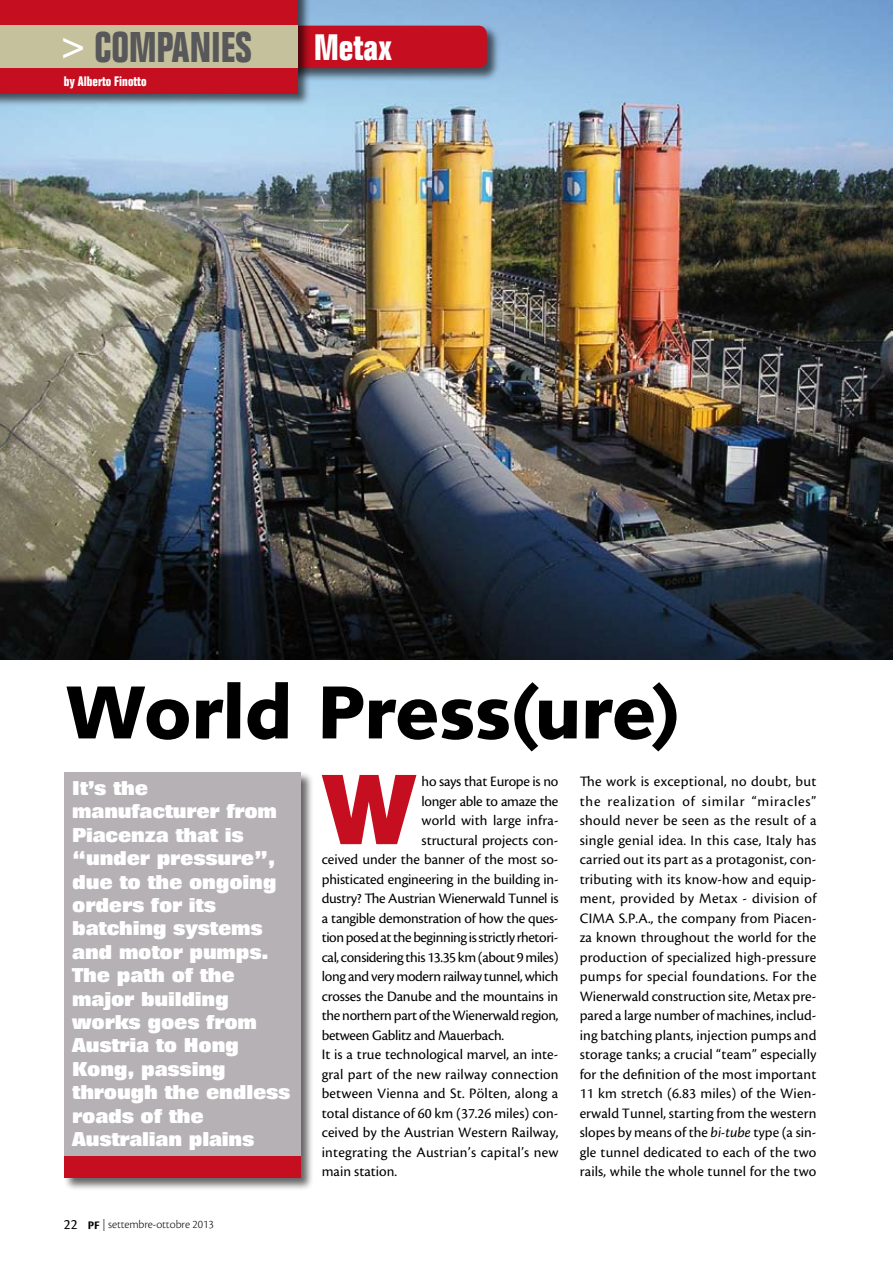
<style>
.page{position:relative;width:893px;height:1263px;background:#fff}
.page>*{position:absolute;margin:0;border:0;box-sizing:border-box;transform-origin:0 0}
.t1{font:900 96.9px "Helvetica Neue LT Std";color:#c50e1f}
.t2{font:900 75px "Syntax LT Std";letter-spacing:-.005em;color:#000}
.t3{font:700 condensed 42px "Folio Std";color:#58585a;scale:.95 1}
.t4{font:700 condensed 36px "Folio Std";color:#fff}
.t5{font:800 19.5px/23.4px "Folio Std";letter-spacing:-.01em;color:#fff}
.t6{font:15px/19.5px "Cronos Pro";letter-spacing:-.01em;color:#000;text-align:justify}
.t7{font:15px "Cronos Pro";letter-spacing:.015em;color:#000}
.t8{font:15px "Cronos Pro";letter-spacing:.01em;color:#000}
.t9{font:15px "Cronos Pro";letter-spacing:-.03em;color:#000}
.t10{font:700 condensed 13.5px "Folio Std";color:#fff}
.t11{font:300 12px "Cronos Pro";letter-spacing:-.005em;color:#000}
.s1{font-family:"Helvetica Neue LT Std";font-weight:500;font-size:39px;color:#fff}
.s2{font-weight:400;font-size:15px}
.s3{font-weight:700}
.s4{font-style:italic}
</style>
<div class="page">
<img style="left:0;top:0;width:893px;height:659px">
<div style="left:63px;top:771px;width:251px;height:421px;background:#000;opacity:.6"></div>
<div style="left:64px;top:772px;width:236px;height:406px;background:#b5b1b4"></div>
<div style="left:64px;top:1157px;width:236px;height:21px;background:#c50e1f"></div>
<div style="left:0;top:25px;width:500px;height:57px;background:#000;opacity:.6"></div>
<div style="left:311px;top:26px;width:176px;height:42px;background:#c50e1f"></div>
<div style="left:0;top:0;width:311px;height:107px;background:#000;opacity:.6"></div>
<div style="left:0;top:0;width:298px;height:94px;background:#c50e1f"></div>
<div style="left:0;top:26px;width:298px;height:42px;background:#c6c19d"></div>
<h3 class="t3" style="left:62px;top:24px;width:202px"><span class="s1">&gt;</span> Companies</h3>
<p class="t10" style="left:64px;top:73px;width:84px">by Alberto Finotto</p>
<h3 class="t4" style="left:314px;top:27px;width:79px">Metax</h3>
<h2 class="t2" style="left:65px;top:668px;width:617px">World Press(ure)</h2>
<p class="t5" style="left:72px;top:777px;width:220px">It’s the manufacturer from<br>Piacenza that is “under pressure”, due to the ongoing orders for its batching systems and motor pumps.<br>The path of the major building works goes from<br>Austria to Hong<br>Kong, passing through the endless roads of the<br>Australian plains</p>
<h1 class="t1" style="left:322px;top:752px;width:95px">W</h1>
<p class="t6" style="left:422px;top:772px;width:138px">ho says that Europe is no</p>
<p class="t6" style="left:422px;top:791px;width:138px">longer able to amaze the</p>
<p class="t8" style="left:422px;top:812px;width:138px">world with large infra-</p>
<p class="t6" style="left:422px;top:830px;width:138px">structural projects con-</p>
<p class="t6" style="left:322px;top:850px;width:238px">ceived under the banner of the most so-</p>
<p class="t6" style="left:322px;top:869px;width:238px">phisticated engineering in the building in-</p>
<p class="t6" style="left:322px;top:889px;width:238px">dustry? The Austrian Wienerwald Tunnel is</p>
<p class="t6" style="left:322px;top:908px;width:238px">a tangible demonstration of how the ques-</p>
<p class="t9" style="left:322px;top:929px;width:238px">tion posed at the beginning is strictly rhetori-</p>
<p class="t6" style="left:322px;top:947px;width:238px">cal, considering this 13.35 km (about 9 miles)</p>
<p class="t6" style="left:322px;top:967px;width:238px">long and very modern railway tunnel, which</p>
<p class="t6" style="left:322px;top:986px;width:238px">crosses the Danube and the mountains in</p>
<p class="t6" style="left:322px;top:1006px;width:238px">the northern part of the Wienerwald region,</p>
<p class="t6" style="left:322px;top:1025px;width:184px">between Gablitz and Mauerbach.</p>
<p class="t6" style="left:322px;top:1045px;width:238px">It is a true technological marvel, an inte-</p>
<p class="t8" style="left:322px;top:1066px;width:238px">gral part of the new railway connection</p>
<p class="t7" style="left:322px;top:1085px;width:238px">between Vienna and St. Pölten, along a</p>
<p class="t6" style="left:322px;top:1103px;width:238px">total distance of 60 km (37.26 miles) con-</p>
<p class="t6" style="left:322px;top:1123px;width:238px">ceived by the Austrian Western Railway,</p>
<p class="t7" style="left:322px;top:1144px;width:238px">integrating the Austrian’s capital’s new</p>
<p class="t6" style="left:322px;top:1162px;width:77px">main station.</p>
<p class="t11" style="left:64px;top:1217px;width:151px"><span class="s2">22</span> <span class="s3">PF</span> | settembre-ottobre 2013</p>
<p class="t6" style="left:580px;top:772px;width:238px">The work is exceptional, no doubt, but the realization of similar “miracles” should never be seen as the result of a single genial idea. In this case, Italy has carried out its part as a protagonist, con&shy;tributing with its know-how and equip&shy;ment, provided by Metax - division of CIMA S.P.A., the company from Piacen&shy;za known throughout the world for the production of specialized high-pressure pumps for special foundations. For the Wienerwald construction site, Metax pre&shy;pared a large number of machines, includ&shy;ing batching plants, injection pumps and storage tanks; a crucial “team” especially for the definition of the most important 11 km stretch (6.83 miles) of the Wien&shy;erwald Tunnel, starting from the western slopes by means of the <span class="s4">bi-tube</span> type (a sin&shy;gle tunnel dedicated to each of the two rails, while the whole tunnel for the two</p>
</div>
